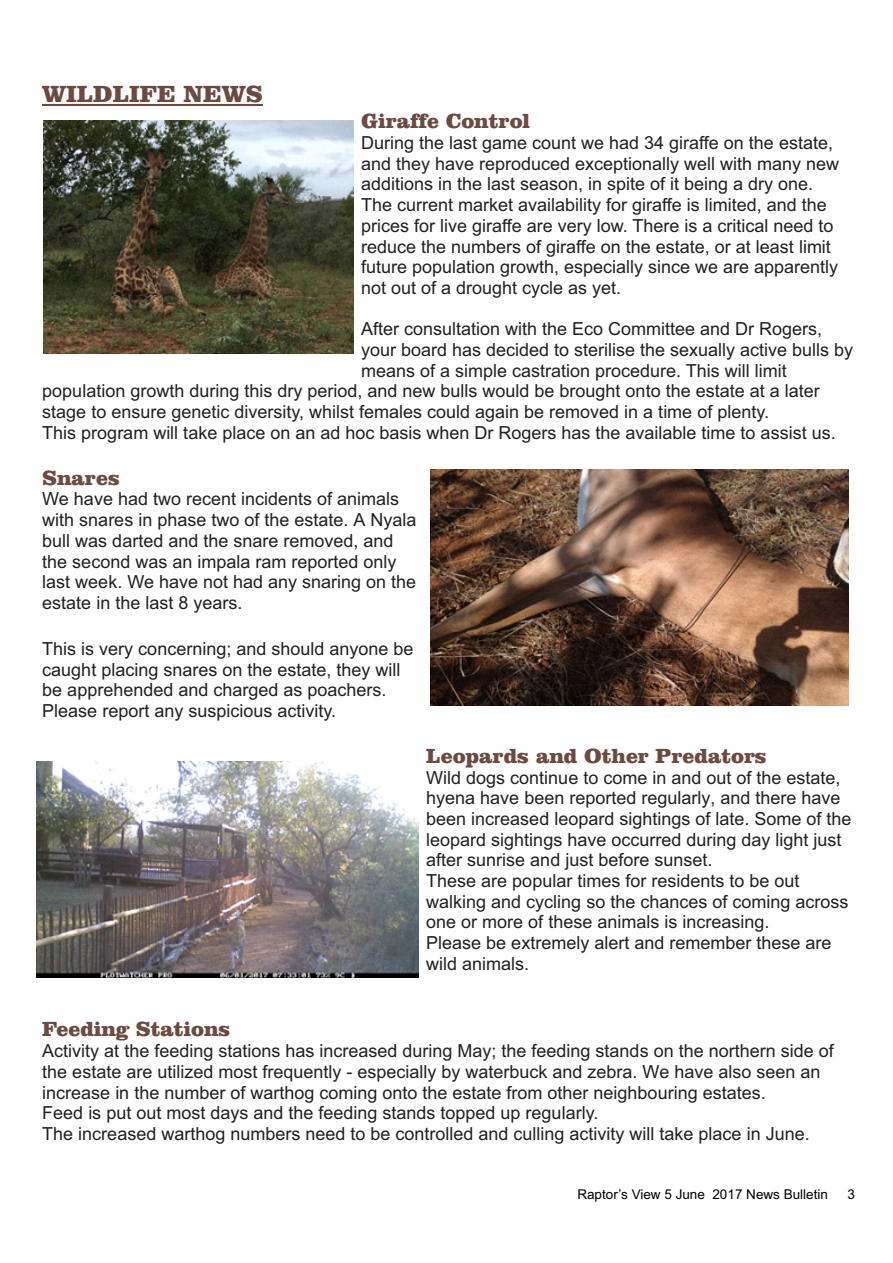
<style>
.page{position:relative;width:893px;height:1263px;background:#fff}
.page>*{position:absolute;margin:0;border:0;box-sizing:border-box;transform-origin:0 0}
.t1{font:900 24px "Clarendon BT";color:#6c4a40}
.t2{font:900 21px "Clarendon BT";color:#6c4a40}
.t3{font:18px/20.7px "Arial";color:#231f20}
.t4{font:13.5px "Arial";color:#000}
</style>
<div class="page">
<hr style="left:42px;top:105px;width:134px;height:1px;background:#6c4a40">
<hr style="left:184px;top:105px;width:79px;height:1px;background:#6c4a40">
<img style="left:43px;top:121px;width:311px;height:233px">
<img style="left:431px;top:470px;width:417px;height:235px">
<img style="left:36px;top:761px;width:383px;height:216px">
<h1 class="t1" style="left:42px;top:84px;width:222px">WILDLIFE NEWS</h1>
<p class="t2" style="left:361px;top:112px;width:171px">Giraffe Control</p>
<p class="t3" style="left:361px;top:134px;width:480px">During the last game count we had 34 giraffe on the estate, and they have reproduced exceptionally well with many new additions in the last season, in spite of it being a dry one.<br>The current market availability for giraffe is limited, and the prices for live giraffe are very low. There is a critical need to reduce the numbers of giraffe on the estate, or at least limit future population growth, especially since we are apparently not out of a drought cycle as yet.</p>
<p class="t3" style="left:361px;top:320px;width:463px">After consultation with the Eco Committee and Dr Rogers,</p>
<p class="t3" style="left:361px;top:341px;width:494px">your board has decided to sterilise the sexually active bulls by</p>
<p class="t3" style="left:361px;top:362px;width:427px">means of a simple castration procedure. This will limit</p>
<p class="t3" style="left:42px;top:382px;width:779px">population growth during this dry period, and new bulls would be brought onto the estate at a later</p>
<p class="t3" style="left:42px;top:403px;width:728px">stage to ensure genetic diversity, whilst females could again be removed in a time of plenty.</p>
<p class="t3" style="left:42px;top:424px;width:795px">This program will take place on an ad hoc basis when Dr Rogers has the available time to assist us.</p>
<p class="t2" style="left:42px;top:469px;width:79px">Snares</p>
<p class="t3" style="left:42px;top:490px;width:376px">We have had two recent incidents of animals with snares in phase two of the estate. A Nyala bull was darted and the snare removed, and the second was an impala ram reported only last week. We have not had any snaring on the estate in the last 8 years.</p>
<p class="t3" style="left:42px;top:640px;width:373px">This is very concerning; and should anyone be caught placing snares on the estate, they will be apprehended and charged as poachers.<br>Please report any suspicious activity.</p>
<p class="t2" style="left:426px;top:747px;width:342px">Leopards and Other Predators</p>
<p class="t3" style="left:426px;top:768px;width:427px">Wild dogs continue to come in and out of the estate, hyena have been reported regularly, and there have been increased leopard sightings of late. Some of the leopard sightings have occurred during day light just after sunrise and just before sunset.<br>These are popular times for residents to be out walking and cycling so the chances of coming across one or more of these animals is increasing.<br>Please be extremely alert and remember these are wild animals.</p>
<p class="t2" style="left:42px;top:1020px;width:190px">Feeding Stations</p>
<p class="t3" style="left:42px;top:1042px;width:793px">Activity at the feeding stations has increased during May; the feeding stands on the northern side of the estate are utilized most frequently - especially by waterbuck and zebra. We have also seen an increase in the number of warthog coming onto the estate from other neighbouring estates.<br>Feed is put out most days and the feeding stands topped up regularly.<br>The increased warthog numbers need to be controlled and culling activity will take place in June.</p>
<p class="t4" style="left:577px;top:1189px;width:252px">Raptor’s View 5 June 2017 News Bulletin</p>
<p class="t4" style="left:847px;top:1189px;width:9px">3</p>
</div>
